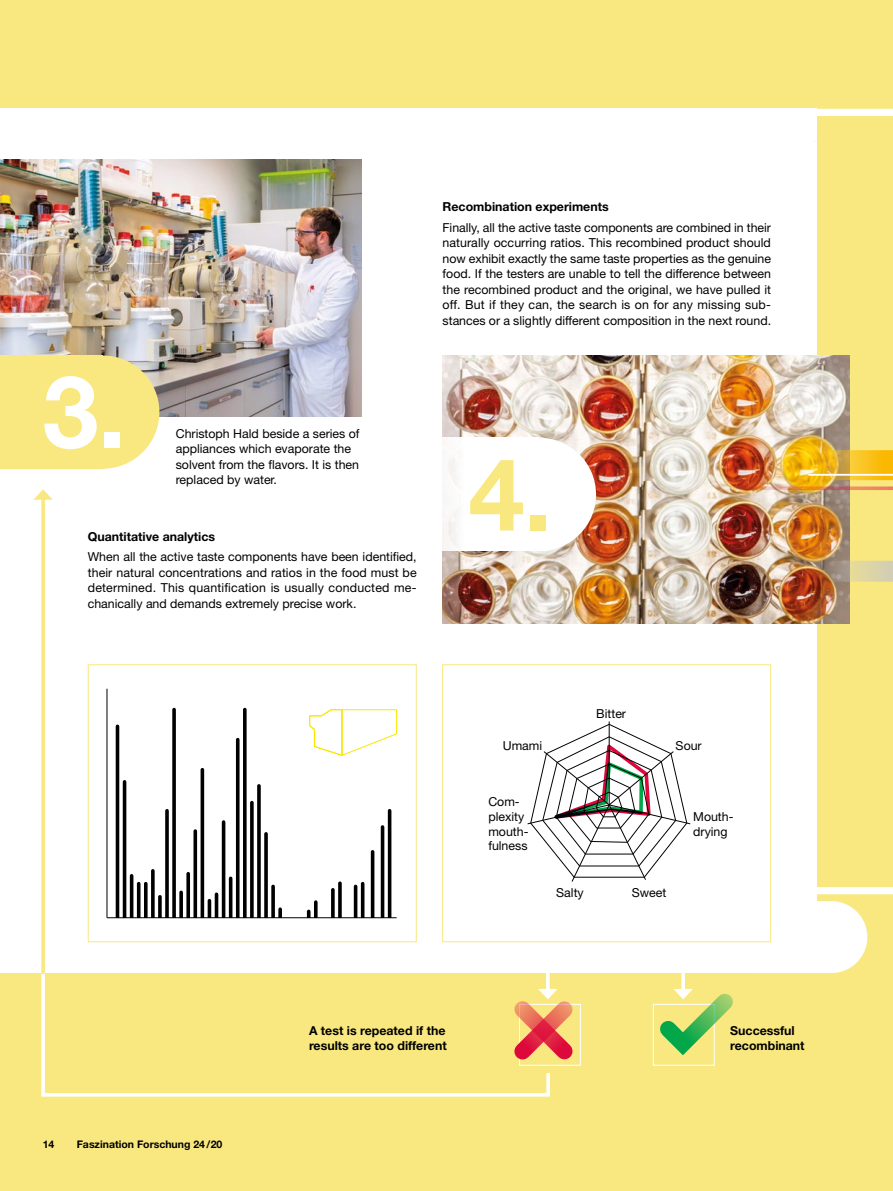
<style>
.page{position:relative;width:893px;height:1191px;background:#f9e880}
.page>*{position:absolute;margin:0;border:0;box-sizing:border-box;transform-origin:0 0}
._68_Überschrift_H1{font:700 100.5px "Helvetica Neue LT Std";color:#fff}
._68_Überschrift_H1-2{font:700 100.5px "Helvetica Neue LT Std";color:#f9e880}
.BU_Blocksatz{font:12.3px/15.5px "Helvetica Neue LT Std";color:#000}
.BU_Blocksatz-2{font:700 12.3px/15.5px "Helvetica Neue LT Std";color:#000}
.BU_Flattersatz{font:12.3px/15.5px "Helvetica Neue LT Std";color:#000}
.t1{font:700 10.5px "Helvetica Neue LT Std";color:#000}
</style>
<div class="page">
<div style="left:752px;top:901px;width:79px;height:72px;background:#fff"></div>
<div style="left:807px;top:887px;width:86px;height:7px;background:#fff"></div>
<div style="left:0;top:108px;width:816px;height:865px;background:#fff"></div>
<img style="left:442px;top:355px;width:408px;height:268px">
<svg style="left:751px;top:486px;width:142px;height:4px"></svg>
<svg style="left:828px;top:450px;width:65px;height:30px;background:#eeb925"></svg>
<svg style="left:834px;top:561px;width:59px;height:21px"></svg>
<hr style="left:809px;top:474px;width:84px;height:2px;background:#fff">
<hr style="left:814px;top:140px;width:79px;height:2px;background:#f9e880">
<div style="left:807px;top:109px;width:86px;height:7px;background:#fff"></div>
<img style="left:0;top:160px;width:361px;height:257px">
<hr style="left:107px;top:688px;width:1px;height:229px;background:#000">
<hr style="left:107px;top:917px;width:290px;height:1px;background:#000">
<svg style="left:309px;top:709px;width:88px;height:47px"></svg>
<hr style="left:116px;top:726px;width:3px;height:191px;background:#000">
<hr style="left:123px;top:782px;width:3px;height:135px;background:#000">
<hr style="left:130px;top:875px;width:3px;height:42px;background:#000">
<svg style="left:137px;top:883px;width:4px;height:34px"></svg>
<svg style="left:144px;top:883px;width:4px;height:34px"></svg>
<svg style="left:151px;top:870px;width:4px;height:47px"></svg>
<svg style="left:158px;top:896px;width:4px;height:21px"></svg>
<svg style="left:165px;top:810px;width:4px;height:107px"></svg>
<svg style="left:172px;top:709px;width:4px;height:208px"></svg>
<svg style="left:179px;top:892px;width:4px;height:25px"></svg>
<svg style="left:186px;top:873px;width:4px;height:44px"></svg>
<svg style="left:193px;top:831px;width:4px;height:86px"></svg>
<hr style="left:201px;top:769px;width:3px;height:148px;background:#000">
<hr style="left:208px;top:900px;width:3px;height:17px;background:#000">
<hr style="left:215px;top:894px;width:3px;height:23px;background:#000">
<hr style="left:222px;top:822px;width:3px;height:95px;background:#000">
<hr style="left:229px;top:878px;width:3px;height:39px;background:#000">
<svg style="left:236px;top:739px;width:4px;height:178px"></svg>
<svg style="left:243px;top:709px;width:4px;height:208px"></svg>
<svg style="left:250px;top:802px;width:4px;height:115px"></svg>
<svg style="left:257px;top:786px;width:4px;height:131px"></svg>
<svg style="left:264px;top:834px;width:4px;height:83px"></svg>
<svg style="left:271px;top:886px;width:4px;height:31px"></svg>
<svg style="left:278px;top:909px;width:4px;height:8px"></svg>
<svg style="left:307px;top:911px;width:3px;height:6px"></svg>
<hr style="left:354px;top:886px;width:3px;height:31px;background:#000">
<svg style="left:314px;top:902px;width:4px;height:15px"></svg>
<svg style="left:338px;top:883px;width:4px;height:34px"></svg>
<svg style="left:331px;top:889px;width:4px;height:28px"></svg>
<hr style="left:361px;top:883px;width:3px;height:34px;background:#000">
<hr style="left:371px;top:851px;width:3px;height:66px;background:#000">
<hr style="left:381px;top:827px;width:3px;height:90px;background:#000">
<hr style="left:388px;top:810px;width:3px;height:107px;background:#000">
<div style="left:88px;top:664px;width:329px;height:278px;border:1px solid #f9e880"></div>
<svg style="left:527px;top:721px;width:164px;height:161px"></svg>
<div style="left:442px;top:664px;width:329px;height:278px;border:1px solid #f9e880"></div>
<div style="left:0;top:355px;width:103px;height:114px;background:#f9e880"></div>
<div style="left:46px;top:355px;width:113px;height:114px;background:#f9e880;border-radius:50%"></div>
<div style="left:432px;top:438px;width:107px;height:113px;background:#fff"></div>
<div style="left:483px;top:438px;width:113px;height:113px;background:#fff;border-radius:50%"></div>
<svg style="left:41px;top:500px;width:4px;height:470px;background:#f9ea8c"></svg>
<svg style="left:33px;top:489px;width:20px;height:11px"></svg>
<svg style="left:41px;top:970px;width:511px;height:127px"></svg>
<div style="left:519px;top:1004px;width:62px;height:61px;background:#f9e880;border:1px solid #fff"></div>
<div style="left:653px;top:1004px;width:62px;height:61px;background:#f9e880;border:1px solid #fff"></div>
<hr style="left:681px;top:952px;width:4px;height:40px;background:#fff">
<svg style="left:658px;top:989px;width:75px;height:67px"></svg>
<hr style="left:546px;top:952px;width:4px;height:40px;background:#fff">
<svg style="left:513px;top:989px;width:61px;height:72px"></svg>
<p class="_68_Überschrift_H1" style="left:43px;top:350px;width:85px">3.</p>
<p class="BU_Flattersatz" style="left:176px;top:425px;width:185px">Christoph Hald beside a series of appliances which evaporate the solvent from the flavors. It is then replaced by water.</p>
<p class="BU_Blocksatz-2" style="left:88px;top:528px;width:129px">Quantitative analytics</p>
<p class="BU_Blocksatz" style="left:88px;top:549px;width:330px;text-align:justify">When all the active taste components have been identified, their natural concentrations and ratios in the food must be determined. This quantification is usually conducted me&shy;chanically and demands extremely precise work.</p>
<p class="BU_Blocksatz-2" style="left:443px;top:199px;width:168px">Recombination experiments</p>
<p class="BU_Blocksatz" style="left:443px;top:220px;width:330px;text-align:justify">Finally, all the active taste components are combined in their naturally occurring ratios. This recombined product should now exhibit exactly the same taste properties as the genuine food. If the testers are unable to tell the difference between the recombined product and the original, we have pulled it off. But if they can, the search is on for any missing sub&shy;stances or a slightly different composition in the next round.</p>
<p class="_68_Überschrift_H1-2" style="left:469px;top:432px;width:85px">4.</p>
<p class="BU_Blocksatz" style="left:503px;top:738px;width:41px">Umami</p>
<p class="BU_Blocksatz" style="left:596px;top:705px;width:31px">Bitter</p>
<p class="BU_Blocksatz" style="left:676px;top:738px;width:28px">Sour</p>
<p class="BU_Blocksatz" style="left:488px;top:794px;width:42px;line-height:14.9px">Com&shy;plexity mouth&shy;fulness</p>
<p class="BU_Blocksatz" style="left:556px;top:884px;width:29px">Salty</p>
<p class="BU_Blocksatz" style="left:632px;top:884px;width:36px">Sweet</p>
<p class="BU_Blocksatz" style="left:693px;top:809px;width:42px;line-height:14.9px">Mouth&shy;drying</p>
<p class="t1" style="left:43px;top:1137px;width:13px">14</p>
<p class="t1" style="left:77px;top:1137px;width:147px">Faszination Forschung 24/20</p>
<p class="BU_Blocksatz-2" style="left:309px;top:1022px;width:139px">A test is repeated if the results are too different</p>
<p class="BU_Blocksatz-2" style="left:730px;top:1022px;width:76px">Successful recombinant</p>
</div>
